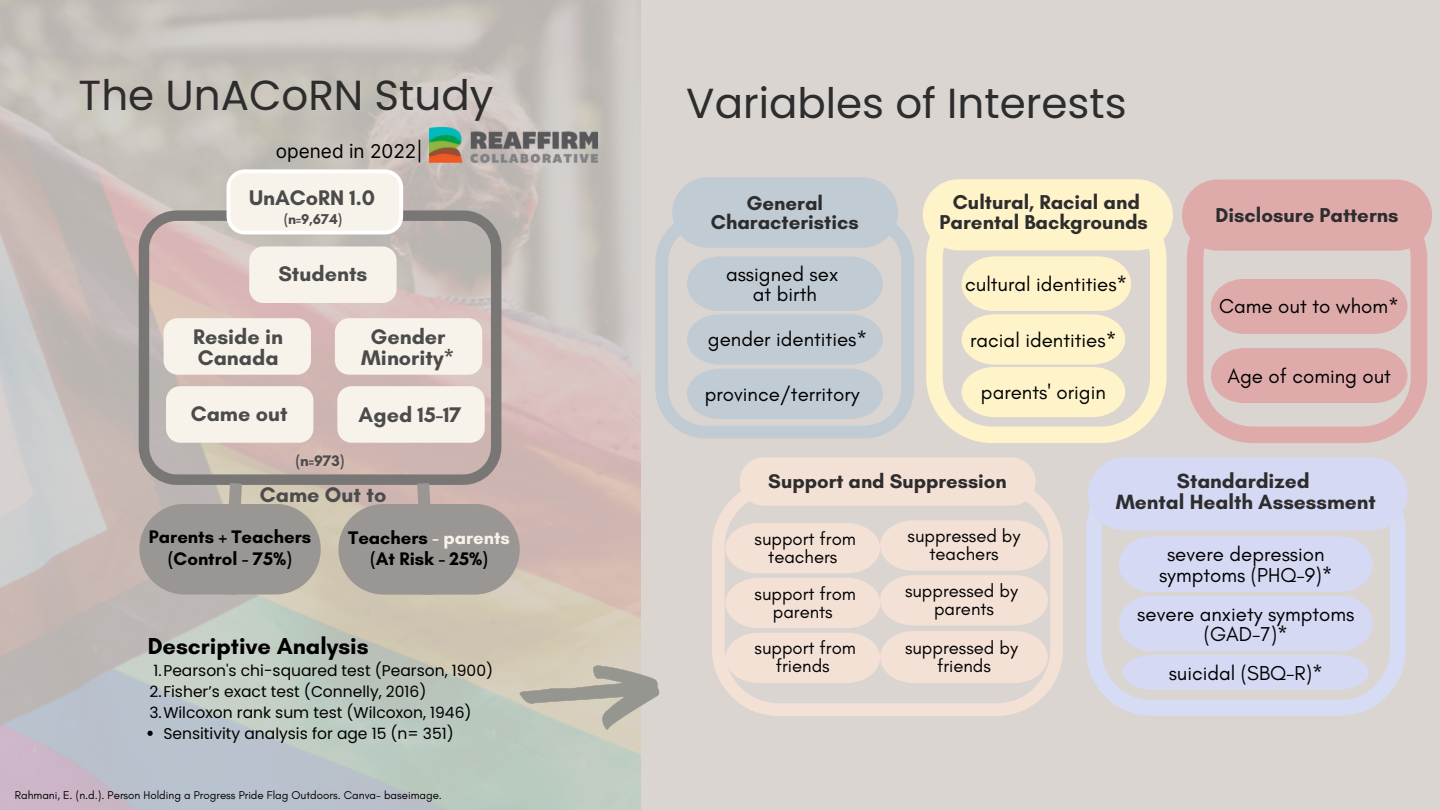
<style>
.page{position:relative;width:1440px;height:810px;background:#dad5d1}
.page>*{position:absolute;margin:0;border:0;box-sizing:border-box;transform-origin:0 0}
.t1{font:42px "Poppins";color:#2d2d2d}
.t2{font:700 23.5px "Glacial Indifference";color:#000}
.t3{font:700 21.5px/21px "Glacial Indifference";color:#4b4b4b}
.t4{font:700 21px/20.9px "Glacial Indifference";color:#2d2d2d;text-align:center}
.t5{font:20.5px/20.5px "Glacial Indifference";color:#000;text-align:center}
.t6{font:700 20.4px/19.9px "Glacial Indifference";color:#2d2d2d;text-align:center}
.t7{font:700 20.2px "Glacial Indifference";color:#2d2d2d}
.t8{font:19px "Inter";color:#000}
.t9{font:18.5px/18px "Glacial Indifference";color:#000;text-align:center}
.t10{font:700 18.5px/22.5px "Glacial Indifference";color:#000;text-align:center}
.t11{font:15.5px "Poppins";color:#000}
.t12{font:700 15.5px "Glacial Indifference";color:#4b4b4b}
.t13{font:700 14.5px "Glacial Indifference";color:#4b4b4b}
.t14{font:11.5px "Glacial Indifference";color:#000}
.s1{color:#f8f3ea}
</style>
<div class="page">
<img style="left:0;top:0;width:641px;height:810px">
<svg style="left:139px;top:210px;width:362px;height:275px;background:#ada29e"></svg>
<div style="left:227px;top:169px;width:176px;height:65px;background:#fff;border-radius:18px"></div>
<div style="left:230px;top:173px;width:169px;height:58px;background:#f8f3ea;border-radius:14px"></div>
<svg style="left:158px;top:246px;width:331px;height:202px;background:#e8ddd6"></svg>
<svg style="left:411px;top:471px;width:31px;height:136px"></svg>
<svg style="left:217px;top:471px;width:32px;height:136px"></svg>
<div style="left:139px;top:504px;width:182px;height:91px;background:#999694;border-radius:45px"></div>
<div style="left:338px;top:504px;width:182px;height:91px;background:#999694;border-radius:45px"></div>
<svg style="left:655px;top:224px;width:259px;height:214px"></svg>
<div style="left:672px;top:177px;width:226px;height:71px;background:#c0cbd4;border-radius:35px"></div>
<svg style="left:687px;top:256px;width:196px;height:163px;background:#c3ccd3"></svg>
<svg style="left:1187px;top:193px;width:240px;height:250px"></svg>
<div style="left:1182px;top:180px;width:250px;height:71px;background:#dfaaaa;border-radius:36px"></div>
<svg style="left:1211px;top:279px;width:196px;height:55px;background:#deadac"></svg>
<svg style="left:1211px;top:348px;width:196px;height:55px;background:#deadac"></svg>
<svg style="left:1086px;top:472px;width:319px;height:243px"></svg>
<div style="left:1088px;top:457px;width:319px;height:73px;background:#d6d9f4;border-radius:37px"></div>
<svg style="left:1119px;top:536px;width:254px;height:154px;background:#d6d8f0"></svg>
<img style="left:520px;top:665px;width:139px;height:64px">
<svg style="left:926px;top:195px;width:241px;height:248px"></svg>
<div style="left:923px;top:179px;width:250px;height:71px;background:#fff3c9;border-radius:36px"></div>
<svg style="left:962px;top:256px;width:169px;height:161px;background:#f9eeca"></svg>
<svg style="left:712px;top:480px;width:351px;height:236px"></svg>
<div style="left:740px;top:457px;width:295px;height:49px;background:#f4e1d6"></div>
<svg style="left:725px;top:520px;width:323px;height:163px"></svg>
<img style="left:429px;top:128px;width:169px;height:34px">
<svg style="left:147px;top:731px;width:6px;height:5px"></svg>
<h6 class="t1" style="left:79px;top:66px;width:416px">The UnACoRN Study</h6>
<h6 class="t1" style="left:686px;top:74px;width:442px">Variables of Interests</h6>
<h6 class="t8" style="left:276px;top:140px;width:148px">opened in 2022|</h6>
<h4 class="t3" style="left:249px;top:187px;width:128px">UnACoRN 1.0</h4>
<h4 class="t13" style="left:284px;top:210px;width:59px">(n=9,674)</h4>
<h3 class="t3" style="left:278px;top:263px;width:91px">Students</h3>
<h4 class="t3" style="left:193px;top:326px;width:91px">Reside in<br>Canada</h4>
<h4 class="t3" style="left:361px;top:326px;width:95px;text-align:center">Gender<br>Minority*</h4>
<h3 class="t3" style="left:191px;top:403px;width:99px">Came out</h3>
<h4 class="t3" style="left:359px;top:404px;width:104px">Aged 15-17</h4>
<h4 class="t12" style="left:296px;top:451px;width:50px">(n=973)</h4>
<h4 class="t6" style="left:711px;top:192px;width:149px">General<br>Characteristics</h4>
<p class="t5" style="left:726px;top:264px;width:114px;line-height:20.2px">assigned sex at birth</p>
<p class="t5" style="left:708px;top:329px;width:161px">gender identities*</p>
<h2 class="t5" style="left:705px;top:383px;width:156px">province/territory</h2>
<p class="t6" style="left:940px;top:192px;width:210px">Cultural, Racial and<br>Parental Backgrounds</p>
<h2 class="t5" style="left:965px;top:273px;width:164px">cultural identities*</h2>
<h5 class="t5" style="left:970px;top:329px;width:148px">racial identities*</h5>
<h5 class="t5" style="left:981px;top:382px;width:126px">parents' origin</h5>
<p class="t6" style="left:1216px;top:205px;width:184px">Disclosure Patterns</p>
<p class="t5" style="left:1219px;top:296px;width:181px">Came out to whom*</p>
<h2 class="t5" style="left:1227px;top:365px;width:165px">Age of coming out</h2>
<h6 class="t3" style="left:260px;top:484px;width:128px">Came Out to</h6>
<p class="t10" style="left:149px;top:525px;width:164px">Parents + Teachers (Control - 75%)</p>
<h1 class="t10" style="left:348px;top:526px;width:163px;line-height:21.8px">Teachers <span class="s1">- parents </span>(At Risk - 25%)</h1>
<h6 class="t2" style="left:148px;top:632px;width:223px">Descriptive Analysis</h6>
<h4 class="t11" style="left:154px;top:660px;width:341px">1.Pearson's chi-squared test (Pearson, 1900)</h4>
<h4 class="t11" style="left:150px;top:681px;width:278px">2.Fisher’s exact test (Connelly, 2016)</h4>
<h3 class="t11" style="left:149px;top:702px;width:324px">3.Wilcoxon rank sum test (Wilcoxon, 1946)</h3>
<h6 class="t11" style="left:163px;top:723px;width:292px">Sensitivity analysis for age 15 (n= 351)</h6>
<h3 class="t14" style="left:15px;top:788px;width:429px">Rahmani, E. (n.d.). Person Holding a Progress Pride Flag Outdoors. Canva- baseimage.</h3>
<h2 class="t7" style="left:768px;top:469px;width:240px">Support and Suppression</h2>
<p class="t9" style="left:755px;top:529px;width:103px">support from teachers</p>
<p class="t9" style="left:755px;top:584px;width:103px">support from parents</p>
<p class="t9" style="left:905px;top:581px;width:114px">suppressed by parents</p>
<p class="t9" style="left:908px;top:527px;width:114px">suppressed by teachers</p>
<p class="t9" style="left:755px;top:639px;width:103px">support from friends</p>
<p class="t9" style="left:905px;top:638px;width:114px">suppressed by friends</p>
<h2 class="t4" style="left:1116px;top:470px;width:262px">Standardized<br>Mental Health Assessment</h2>
<h2 class="t5" style="left:1159px;top:544px;width:175px">severe depression symptoms (PHQ-9)*</h2>
<p class="t5" style="left:1137px;top:603px;width:219px">severe anxiety symptoms (GAD-7)*</p>
<h2 class="t5" style="left:1169px;top:662px;width:156px">suicidal (SBQ-R)*</h2>
</div>
